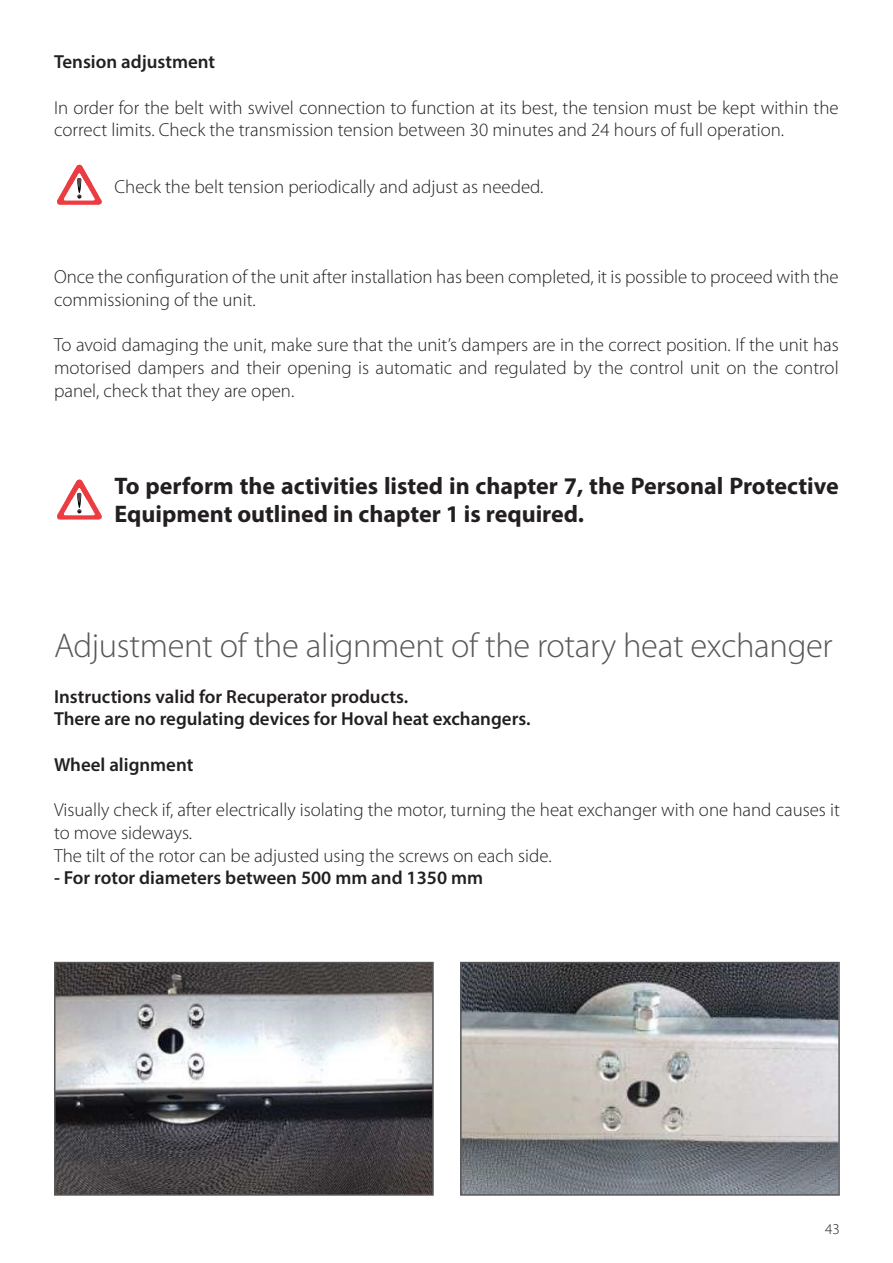
<style>
.page{position:relative;width:893px;height:1263px;background:#fff}
.page>*{position:absolute;margin:0;border:0;box-sizing:border-box;transform-origin:0 0}
.Sottotitolo_grande_EN{font:300 34.5px "Myriad Pro";letter-spacing:-.01em;color:#57585a}
.Testo_corrente_EN{font:700 24px/28.8px "Myriad Pro";color:#231f20}
.Testo_corrente_EN-2{font:300 18.9px/22.6px "Myriad Pro";color:#231f20}
.Testo_corrente_EN-3{font:600 18.9px "Myriad Pro";color:#231f20}
.t1{font:300 15px "Myriad Pro";color:#231f20}
</style>
<div class="page">
<svg style="left:57px;top:165px;width:45px;height:40px"></svg>
<svg style="left:57px;top:480px;width:45px;height:39px"></svg>
<img style="left:57px;top:965px;width:374px;height:228px">
<div style="left:54px;top:962px;width:380px;height:234px;border:2px solid #57585a"></div>
<img style="left:463px;top:965px;width:374px;height:228px">
<div style="left:460px;top:962px;width:380px;height:234px;border:2px solid #57585a"></div>
<p class="Testo_corrente_EN-3" style="left:54px;top:50px;width:163px">Tension adjustment</p>
<p class="Testo_corrente_EN-2" style="left:54px;top:96px;width:786px">In order for the belt with swivel connection to function at its best, the tension must be kept within the correct limits. Check the transmission tension between 30 minutes and 24 hours of full operation.</p>
<p class="Testo_corrente_EN-2" style="left:115px;top:175px;width:431px">Check the belt tension periodically and adjust as needed.</p>
<p class="Testo_corrente_EN-2" style="left:54px;top:266px;width:786px">Once the configuration of the unit after installation has been completed, it is possible to proceed with the commissioning of the unit.</p>
<p class="Testo_corrente_EN-2" style="left:54px;top:334px;width:786px;text-align:justify">To avoid damaging the unit, make sure that the unit’s dampers are in the correct position. If the unit has motorised dampers and their opening is automatic and regulated by the control unit on the control panel, check that they are open.</p>
<p class="Testo_corrente_EN" style="left:115px;top:470px;width:726px">To perform the activities listed in chapter 7, the Personal Protective<br>Equipment outlined in chapter 1 is required.</p>
<p class="Sottotitolo_grande_EN" style="left:54px;top:627px;width:780px">Adjustment of the alignment of the rotary heat exchanger</p>
<p class="Testo_corrente_EN-3" style="left:54px;top:684px;width:356px">Instructions valid for Recuperator products.</p>
<p class="Testo_corrente_EN-3" style="left:54px;top:707px;width:478px">There are no regulating devices for Hoval heat exchangers.</p>
<p class="Testo_corrente_EN-3" style="left:54px;top:752px;width:141px">Wheel alignment</p>
<p class="Testo_corrente_EN-2" style="left:54px;top:799px;width:787px">Visually check if, after electrically isolating the motor, turning the heat exchanger with one hand causes it to move sideways.</p>
<p class="Testo_corrente_EN-2" style="left:54px;top:844px;width:499px">The tilt of the rotor can be adjusted using the screws on each side.</p>
<p class="Testo_corrente_EN-3" style="left:54px;top:866px;width:431px">- For rotor diameters between 500 mm and 1350 mm</p>
<p class="t1" style="left:825px;top:1221px;width:16px">43</p>
</div>
